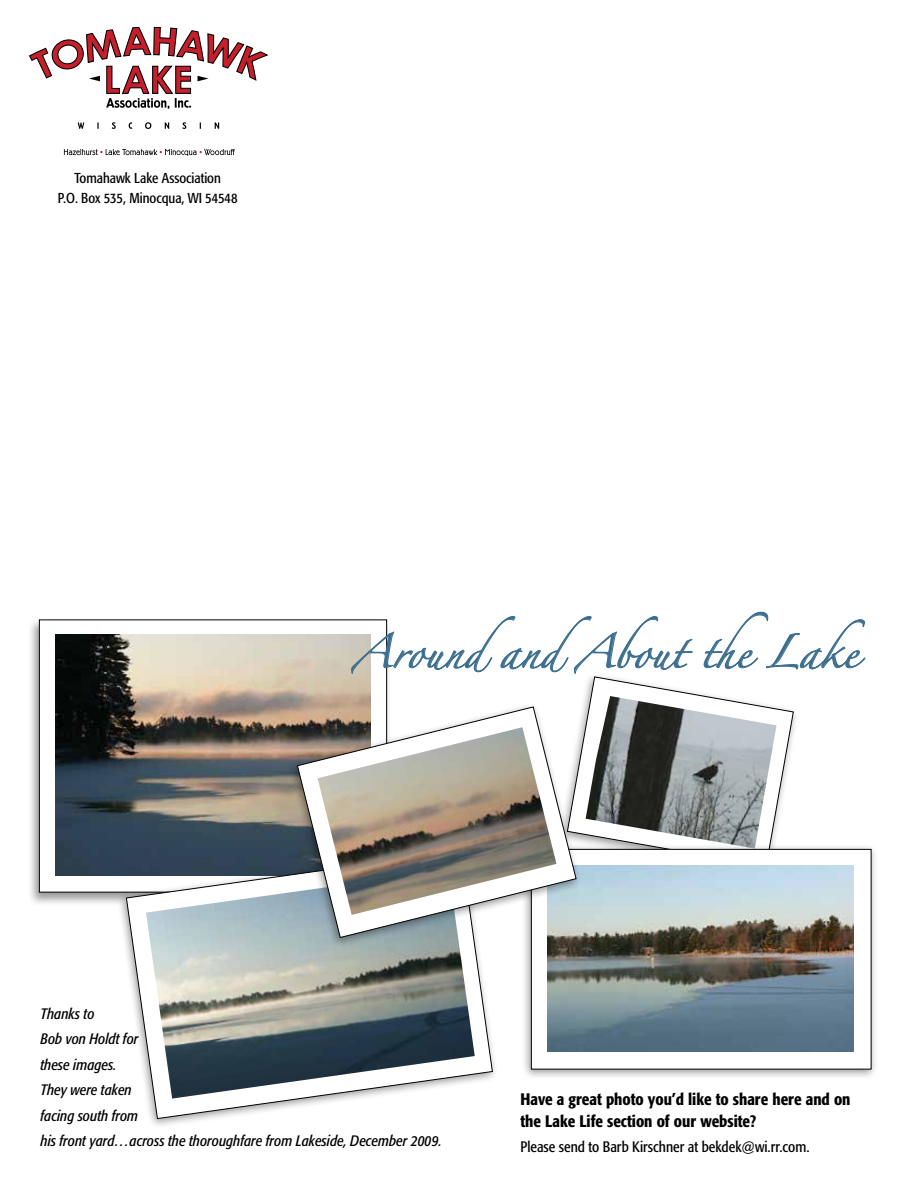
<style>
.page{position:relative;width:918px;height:1188px;background:#fff}
.page>*{position:absolute;margin:0;border:0;box-sizing:border-box;transform-origin:0 0}
.t1{font:30px "Zapfino";color:#3b6e8f}
.t2{font:500 condensed 16.5px/21.6px "Formata";color:#000}
.t3{font:italic condensed 15px/25.5px "Formata";color:#000}
.t4{font:condensed 15px "Formata";color:#000}
.t5{font:condensed 14.25px/19.5px "Formata";color:#000;text-align:center}
</style>
<div class="page">
<div style="left:521px;top:844px;width:357px;height:237px;background:#000;opacity:.4"></div>
<div style="left:531px;top:849px;width:340px;height:220px;background:#fff"></div>
<img style="left:548px;top:867px;width:305px;height:185px">
<div style="left:28px;top:617px;width:364px;height:289px;background:#000;opacity:.4"></div>
<div style="left:39px;top:620px;width:348px;height:272px;background:#fff"></div>
<img style="left:56px;top:634px;width:295px;height:242px">
<svg style="left:29px;top:27px;width:240px;height:82px"></svg>
<svg style="left:64px;top:149px;width:171px;height:7px"></svg>
<svg style="left:78px;top:122px;width:6px;height:7px"></svg>
<svg style="left:97px;top:122px;width:2px;height:7px"></svg>
<svg style="left:112px;top:122px;width:4px;height:7px"></svg>
<svg style="left:129px;top:122px;width:3px;height:7px"></svg>
<svg style="left:145px;top:122px;width:6px;height:7px"></svg>
<svg style="left:165px;top:122px;width:4px;height:7px"></svg>
<svg style="left:182px;top:122px;width:4px;height:7px"></svg>
<svg style="left:215px;top:122px;width:4px;height:7px"></svg>
<svg style="left:351px;top:611px;width:515px;height:256px"></svg>
<div style="left:117px;top:846px;width:382px;height:284px;background:#000;opacity:.4"></div>
<svg style="left:126px;top:850px;width:367px;height:269px"></svg>
<img style="left:146px;top:870px;width:329px;height:229px">
<div style="left:288px;top:702px;width:295px;height:246px;background:#000;opacity:.4"></div>
<svg style="left:297px;top:706px;width:280px;height:232px"></svg>
<img style="left:318px;top:727px;width:238px;height:188px">
<p class="t5" style="left:58px;top:169px;width:181px">Tomahawk Lake Association<br>P.O. Box 535, Minocqua, WI 54548</p>
<h1 class="t1" style="left:352px;top:639px;width:514px">AroundandAbout the Lake</h1>
<p class="t3" style="left:40px;top:1001px;width:403px">Thanks to<br>Bob von Holdt for<br>these images.<br>They were taken<br>facing south from<br>his front yard…across the thoroughfare from Lakeside, December 2009.</p>
<p class="t2" style="left:520px;top:1088px;width:332px">Have a great photo you’d like to share here and on the Lake Life section of our website?</p>
<p class="t4" style="left:520px;top:1138px;width:290px">Please send to Barb Kirschner at bekdek@wi.rr.com.</p>
</div>
